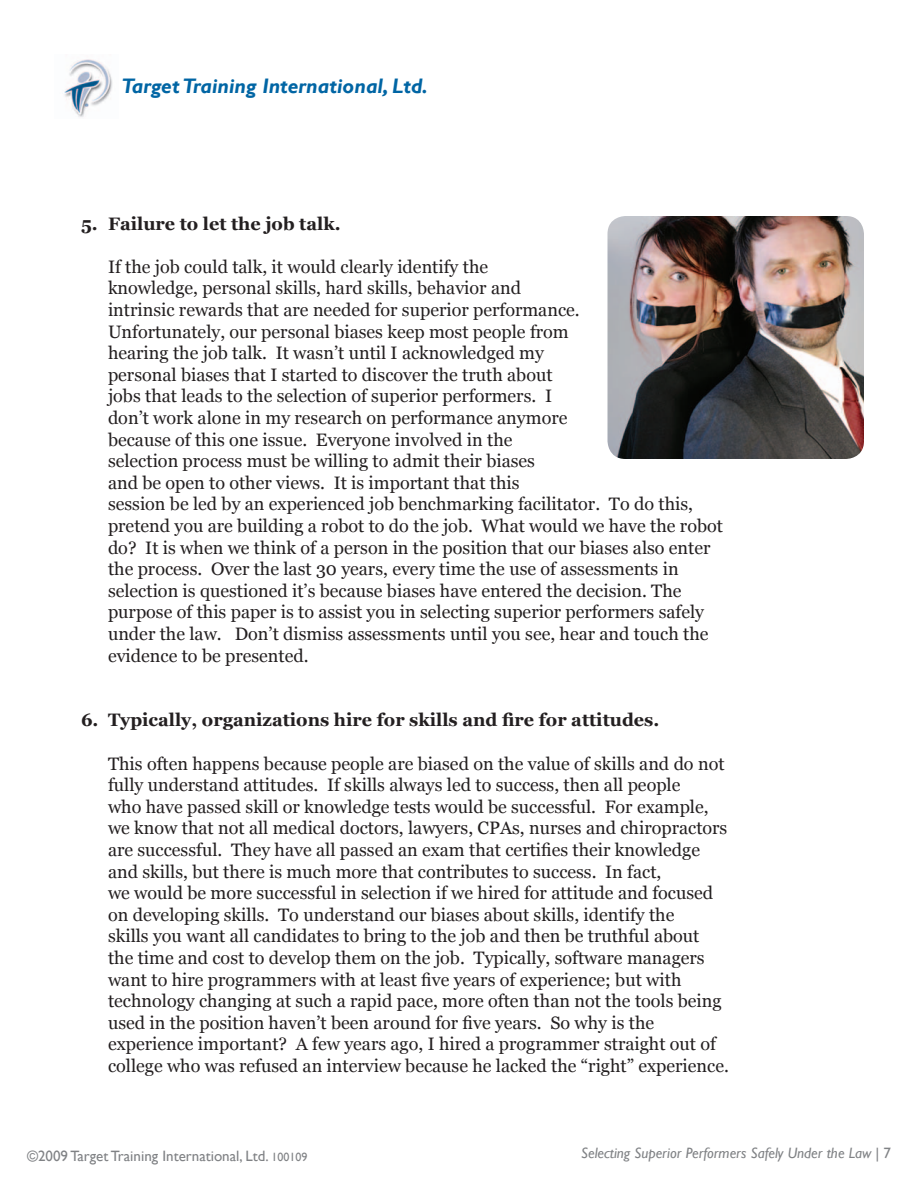
<style>
.page{position:relative;width:918px;height:1188px;background:#fff}
.page>*{position:absolute;margin:0;border:0;box-sizing:border-box;transform-origin:0 0}
.t1{font:italic 700 21px "Gill Sans";color:#0065a4}
.t2{font:18px/21.6px "Georgia";color:#231f20}
.t3{font:700 18px "Georgia";color:#231f20}
.t4{font:italic 15px "Gill Sans";color:#808285}
.t5{font:15px "Gill Sans";color:#808285}
.s1{font-size:12px}
.s2{font-style:normal}
</style>
<div class="page">
<img style="left:64px;top:59px;width:49px;height:58px">
<img style="left:608px;top:216px;width:256px;height:243px">
<p class="t1" style="left:122px;top:73px;width:308px">Target Training International, Ltd.</p>
<p class="t3" style="left:81px;top:212px;width:261px">5. Failure to let the job talk.</p>
<p class="t2" style="left:108px;top:256px;width:617px">If the job could talk, it would clearly identify the<br>knowledge, personal skills, hard skills, behavior and<br>intrinsic rewards that are needed for superior performance.<br>Unfortunately, our personal biases keep most people from<br>hearing the job talk. It wasn’t until I acknowledged my<br>personal biases that I started to discover the truth about<br>jobs that leads to the selection of superior performers. I<br>don’t work alone in my research on performance anymore<br>because of this one issue. Everyone involved in the<br>selection process must be willing to admit their biases<br>and be open to other views. It is important that this<br>session be led by an experienced job benchmarking facilitator. To do this, pretend you are building a robot to do the job. What would we have the robot do? It is when we think of a person in the position that our biases also enter the process. Over the last 30 years, every time the use of assessments in selection is questioned it’s because biases have entered the decision. The purpose of this paper is to assist you in selecting superior performers safely under the law. Don’t dismiss assessments until you see, hear and touch the evidence to be presented.</p>
<p class="t3" style="left:81px;top:709px;width:580px">6. Typically, organizations hire for skills and fire for attitudes.</p>
<p class="t2" style="left:108px;top:753px;width:622px">This often happens because people are biased on the value of skills and do not fully understand attitudes. If skills always led to success, then all people<br>who have passed skill or knowledge tests would be successful. For example, we know that not all medical doctors, lawyers, CPAs, nurses and chiropractors are successful. They have all passed an exam that certifies their knowledge and skills, but there is much more that contributes to success. In fact,<br>we would be more successful in selection if we hired for attitude and focused on developing skills. To understand our biases about skills, identify the<br>skills you want all candidates to bring to the job and then be truthful about the time and cost to develop them on the job. Typically, software managers want to hire programmers with at least five years of experience; but with technology changing at such a rapid pace, more often than not the tools being used in the position haven’t been around for five years. So why is the experience important? A few years ago, I hired a programmer straight out of college who was refused an interview because he lacked the “right” experience.</p>
<p class="t5" style="left:27px;top:1147px;width:282px">©2009 Target Training International, Ltd. <span class="s1">100109</span></p>
<p class="t4" style="left:581px;top:1144px;width:311px">Selecting Superior Performers Safely Under the Law <span class="s2">| 7</span></p>
</div>
